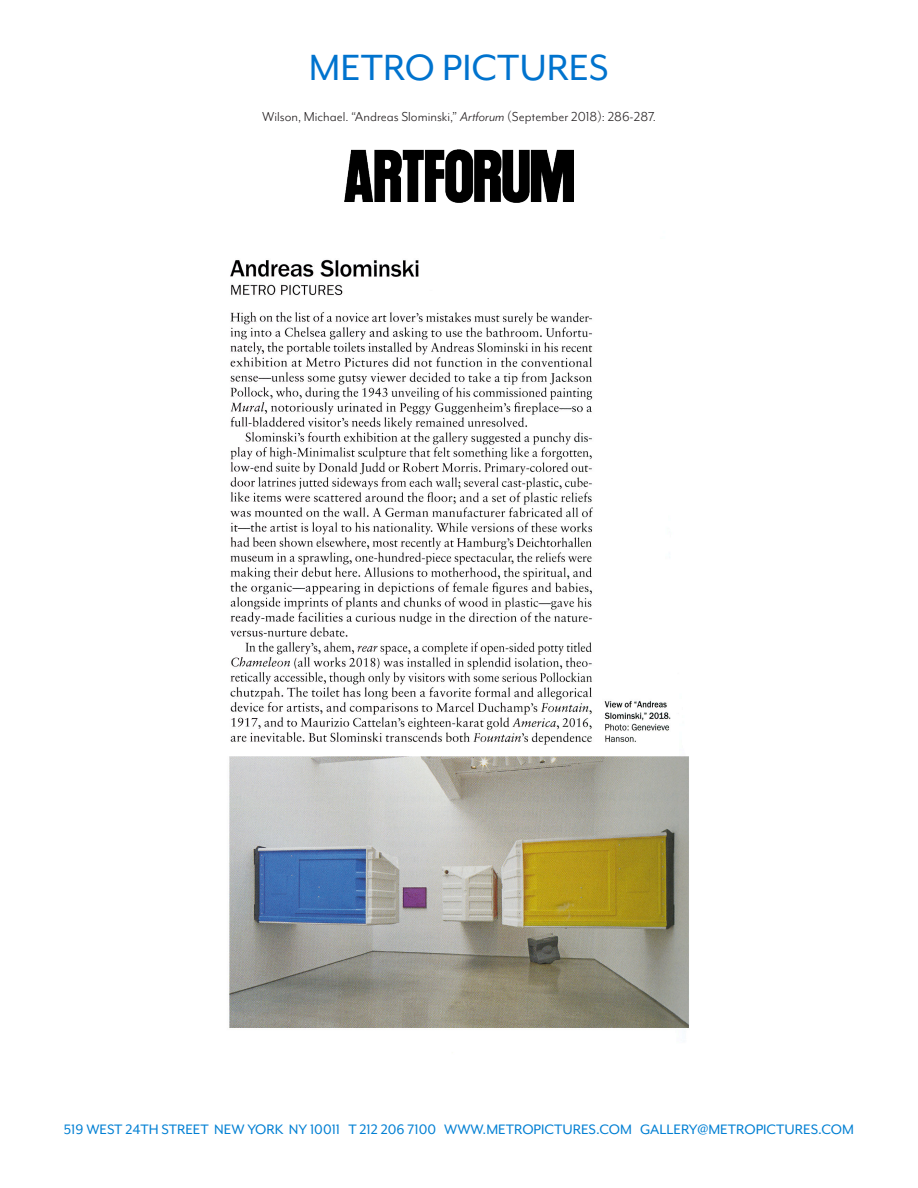
<style>
.page{position:relative;width:918px;height:1188px;background:#fff}
.page>*{position:absolute;margin:0;border:0;box-sizing:border-box;transform-origin:0 0}
.t1{font:42px "Mr Eaves Mod OT";color:#0073ce}
.t2{font:15.75px "Mr Eaves Mod OT";color:#007fd3}
.t3{font:15px "Mr Eaves Mod OT";color:#231f20}
.s1{font-style:italic}
</style>
<div class="page">
<img style="left:229px;top:259px;width:460px;height:770px">
<img style="left:344px;top:149px;width:230px;height:53px">
<p class="t1" style="left:309px;top:44px;width:302px">METRO PICTURES</p>
<p class="t3" style="left:262px;top:108px;width:395px">Wilson, Michael. “Andreas Slominski,” <span class="s1">Artforum</span> (September 2018): 286-287.</p>
<p class="t2" style="left:64px;top:1121px;width:792px">519 WEST 24TH STREET NEW YORK NY 10011 T 212 206 7100 WWW.METROPICTURES.COM GALLERY@METROPICTURES.COM</p>
</div>
